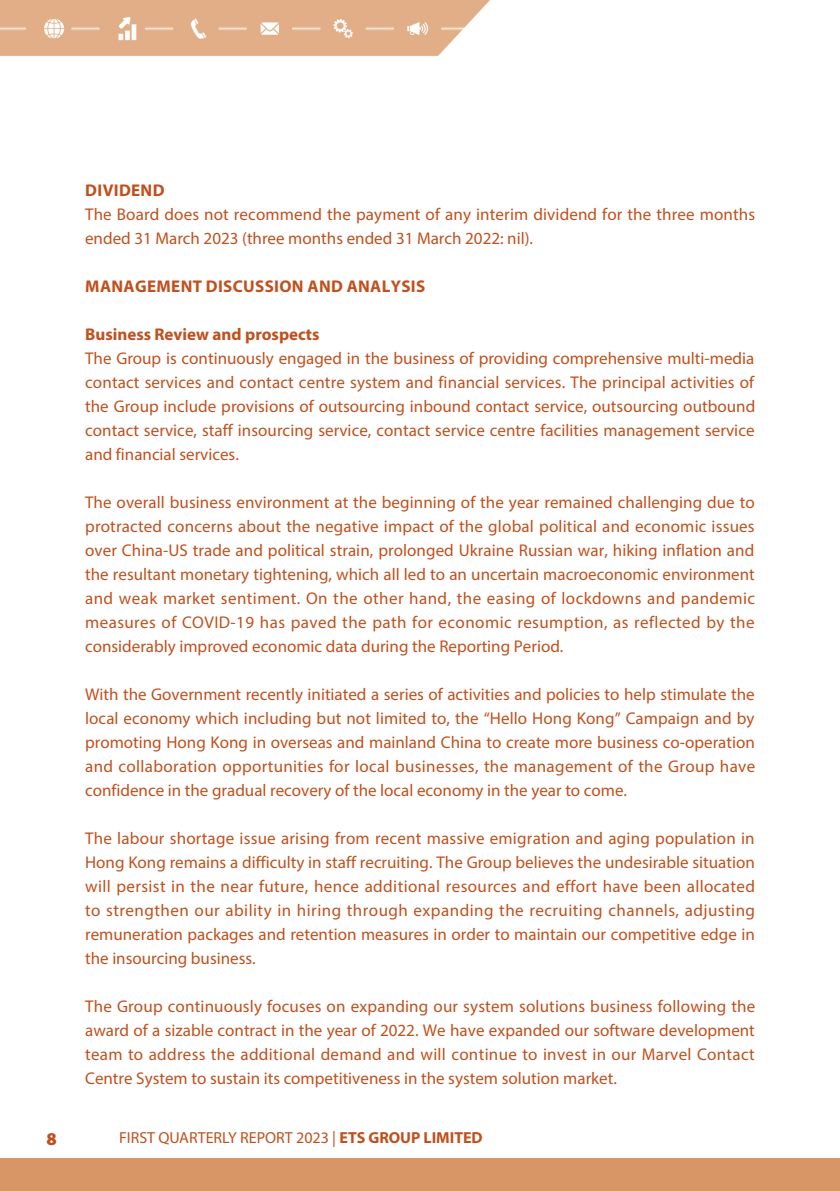
<style>
.page{position:relative;width:840px;height:1191px;background:#fff}
.page>*{position:absolute;margin:0;border:0;box-sizing:border-box;transform-origin:0 0}
.t1{font:900 18px "Myriad Pro";color:#c0501e}
.t2{font:17px/24px "Myriad Pro";color:#c0501e;text-align:justify}
.t3{font:700 17px "Myriad Pro";letter-spacing:.02em;color:#c0501e}
.t4{font:700 17px "Myriad Pro";color:#c0501e}
.t5{font:16px "Myriad Pro";color:#c0501e}
.s1{font-weight:700}
</style>
<div class="page">
<img style="left:0;top:0;width:840px;height:1191px">
<p class="t3" style="left:85px;top:179px;width:81px">DIVIDEND</p>
<p class="t2" style="left:85px;top:202px;width:671px">The Board does not recommend the payment of any interim dividend for the three months ended 31 March 2023 (three months ended 31 March 2022: nil).</p>
<p class="t3" style="left:85px;top:275px;width:341px">MANAGEMENT DISCUSSION AND ANALYSIS</p>
<p class="t4" style="left:85px;top:323px;width:236px">Business Review and prospects</p>
<p class="t2" style="left:85px;top:346px;width:671px">The Group is continuously engaged in the business of providing comprehensive multi-media contact services and contact centre system and financial services. The principal activities of the Group include provisions of outsourcing inbound contact service, outsourcing outbound contact service, staff insourcing service, contact service centre facilities management service and financial services.</p>
<p class="t2" style="left:85px;top:490px;width:671px">The overall business environment at the beginning of the year remained challenging due to protracted concerns about the negative impact of the global political and economic issues over China-US trade and political strain, prolonged Ukraine Russian war, hiking inflation and the resultant monetary tightening, which all led to an uncertain macroeconomic environment and weak market sentiment. On the other hand, the easing of lockdowns and pandemic measures of COVID-19 has paved the path for economic resumption, as reflected by the considerably improved economic data during the Reporting Period.</p>
<p class="t2" style="left:85px;top:682px;width:671px">With the Government recently initiated a series of activities and policies to help stimulate the local economy which including but not limited to, the “Hello Hong Kong” Campaign and by promoting Hong Kong in overseas and mainland China to create more business co-operation and collaboration opportunities for local businesses, the management of the Group have confidence in the gradual recovery of the local economy in the year to come.</p>
<p class="t2" style="left:85px;top:826px;width:671px">The labour shortage issue arising from recent massive emigration and aging population in Hong Kong remains a difficulty in staff recruiting. The Group believes the undesirable situation will persist in the near future, hence additional resources and effort have been allocated to strengthen our ability in hiring through expanding the recruiting channels, adjusting remuneration packages and retention measures in order to maintain our competitive edge in the insourcing business.</p>
<p class="t2" style="left:85px;top:994px;width:671px">The Group continuously focuses on expanding our system solutions business following the award of a sizable contract in the year of 2022. We have expanded our software development team to address the additional demand and will continue to invest in our Marvel Contact Centre System to sustain its competitiveness in the system solution market.</p>
<p class="t1" style="left:46px;top:1127px;width:12px">8</p>
<p class="t5" style="left:119px;top:1127px;width:365px">FIRST QUARTERLY REPORT 2023 | <span class="s1">ETS GROUP LIMITED</span></p>
</div>
